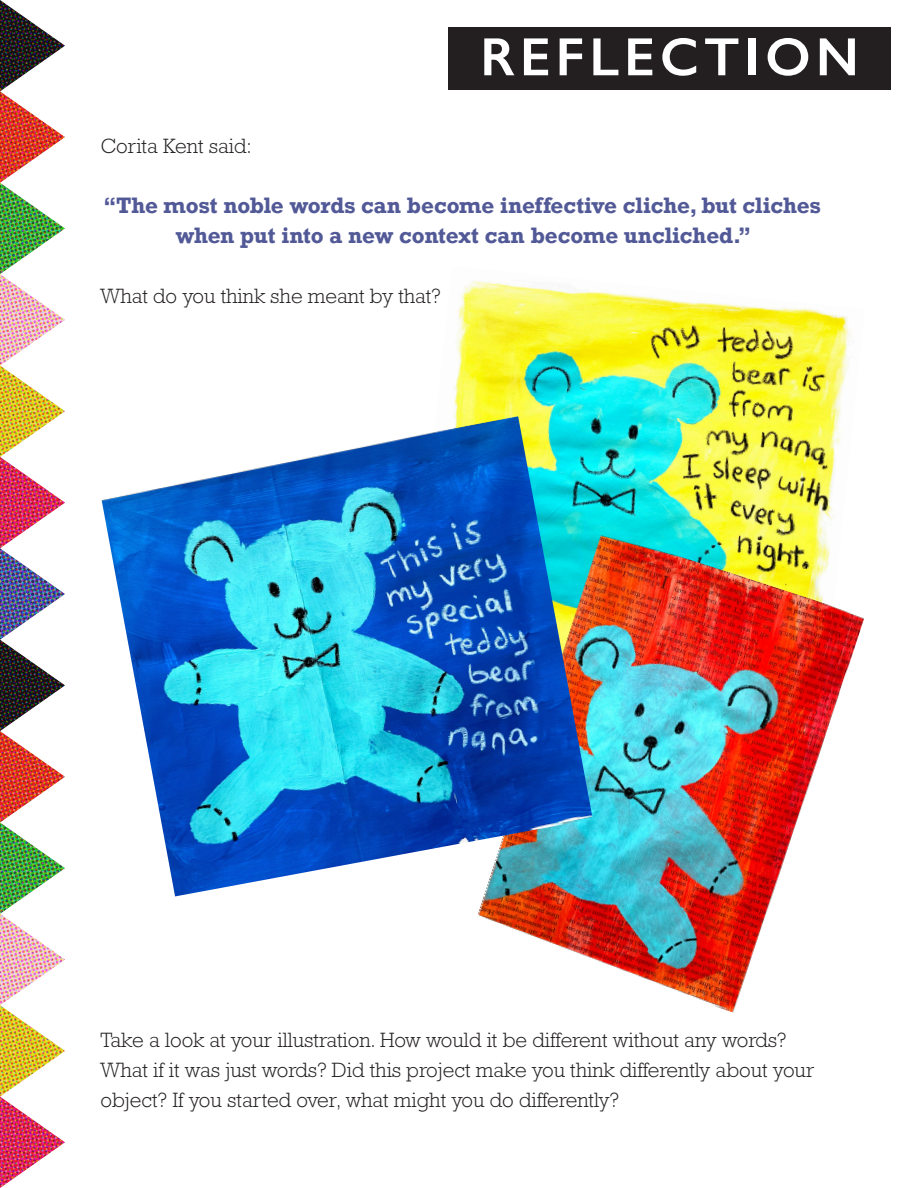
<style>
.page{position:relative;width:918px;height:1188px;background:#fff}
.page>*{position:absolute;margin:0;border:0;box-sizing:border-box;transform-origin:0 0}
.t1{font:600 54px "Gill Sans";letter-spacing:.09em;color:#fff}
.t2{font:300 21px/30px "Rockwell";color:#231f20}
.t3{font:700 21px/30px "Rockwell";letter-spacing:-.01em;color:#525997;text-align:center}
</style>
<div class="page">
<img style="left:0;top:0;width:65px;height:1188px">
<div style="left:448px;top:27px;width:443px;height:63px;background:#231f20"></div>
<img style="left:454px;top:281px;width:397px;height:250px">
<img style="left:478px;top:531px;width:386px;height:482px">
<img style="left:101px;top:416px;width:492px;height:480px">
<p class="t2" style="left:100px;top:131px;width:153px">Corita Kent said:</p>
<p class="t1" style="left:480px;top:24px;width:380px">REFLECTION</p>
<p class="t3" style="left:104px;top:190px;width:718px">“The most noble words can become ineffective cliche, but cliches when put into a new context can become uncliched.”</p>
<p class="t2" style="left:100px;top:281px;width:342px">What do you think she meant by that?</p>
<p class="t2" style="left:100px;top:1024px;width:715px">Take a look at your illustration. How would it be different without any words?<br>What if it was just words? Did this project make you think differently about your object? If you started over, what might you do differently?</p>
</div>
